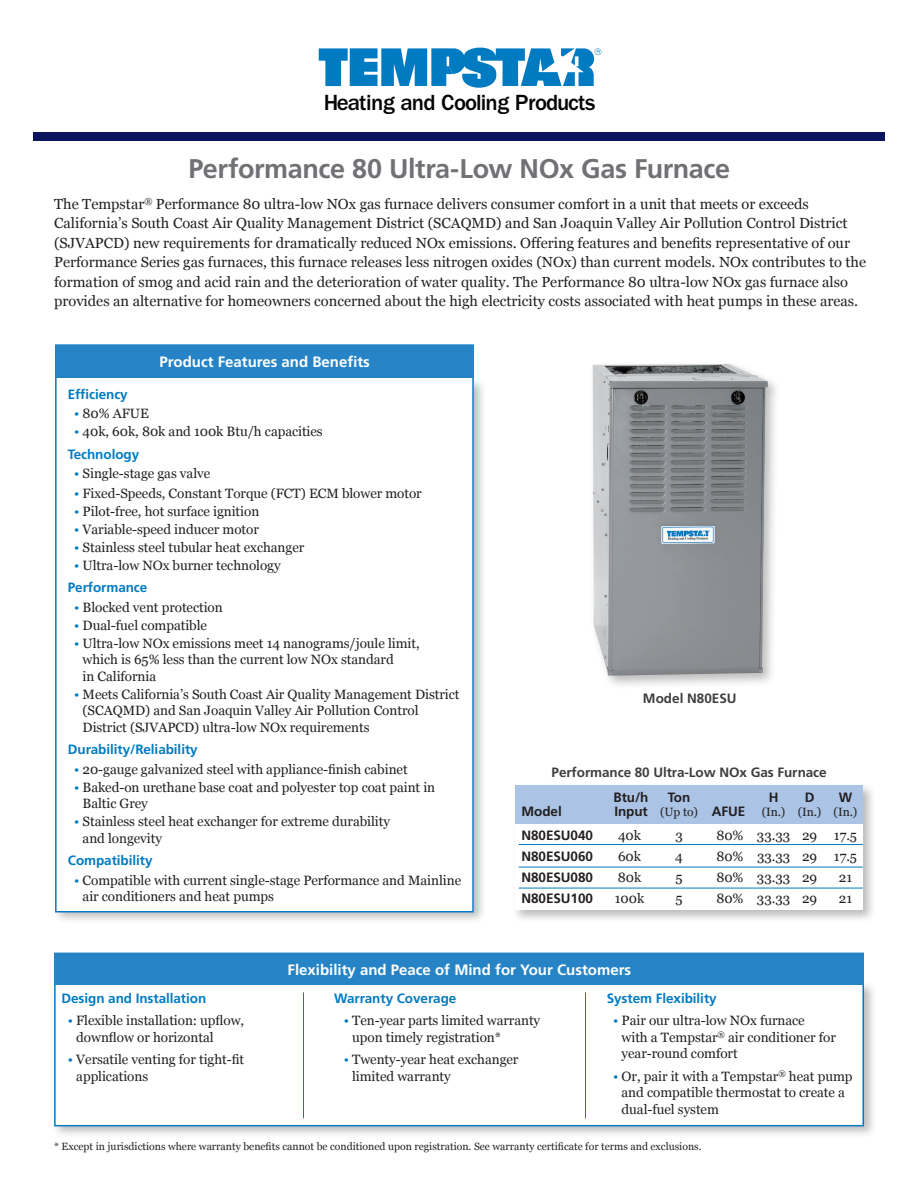
<style>
.page{position:relative;width:918px;height:1188px;background:#fff}
.page>*{position:absolute;margin:0;border:0;box-sizing:border-box;transform-origin:0 0}
.H-Main_Header{font:700 27px "Frutiger LT Std";letter-spacing:-.015em;color:#717074}
.t1{font:500 22.8px "ITC Franklin Gothic Std";letter-spacing:-.04em;color:#040503}
.t2{font:700 15px "Frutiger LT Std";color:#fff}
.t3{font:14.7px/19.5px "Georgia";color:#231f20}
.t4{font:13.5px/16.5px "Georgia";letter-spacing:-.005em;color:#231f20}
.t5{font:700 13.5px "Frutiger LT Std";letter-spacing:-.005em;color:#007bc2}
.t6{font:700 13.5px "Frutiger LT Std";letter-spacing:-.005em;color:#231f20}
.t7{font:700 13.5px "Frutiger LT Std";letter-spacing:-.005em;color:#3e3e3f}
.t8{font:12px "Georgia";letter-spacing:-.005em;color:#231f20}
.t9{font:10.5px "Georgia";color:#231f20}
.s1{color:#007bc2}
.s2{font-family:"Frutiger LT Std";font-weight:700;font-size:13.5px}
</style>
<div class="page">
<div style="left:51px;top:981px;width:826px;height:157px;background:#231f20;opacity:.3"></div>
<div style="left:54px;top:984px;width:810px;height:141px;background:#fff"></div>
<div style="left:53px;top:377px;width:434px;height:547px;background:#231f20;opacity:.3"></div>
<div style="left:56px;top:381px;width:418px;height:530px;background:#fff"></div>
<div style="left:55px;top:344px;width:419px;height:568px;border:2px solid #007bc2"></div>
<div style="left:54px;top:953px;width:810px;height:173px;border:2px solid #007bc2"></div>
<div style="left:56px;top:345px;width:418px;height:33px;background:#2684c6"></div>
<div style="left:55px;top:953px;width:809px;height:32px;background:#2684c6"></div>
<div style="left:512px;top:782px;width:364px;height:141px;background:#231f20;opacity:.3"></div>
<div style="left:516px;top:785px;width:347px;height:125px;background:#fff"></div>
<div style="left:516px;top:785px;width:347px;height:39px;background:#abc3e5"></div>
<hr style="left:519px;top:844px;width:344px;height:1px;background:#007bc2">
<hr style="left:519px;top:867px;width:344px;height:1px;background:#007bc2">
<hr style="left:519px;top:888px;width:344px;height:1px;background:#007bc2">
<hr style="left:303px;top:992px;width:1px;height:126px;background:#007bc2">
<hr style="left:585px;top:992px;width:1px;height:126px;background:#007bc2">
<div style="left:589px;top:360px;width:193px;height:330px;background:#231f20;opacity:.3"></div>
<img style="left:592px;top:364px;width:176px;height:312px">
<svg style="left:319px;top:48px;width:282px;height:40px"></svg>
<div style="left:33px;top:133px;width:852px;height:8px;background:#0b145e"></div>
<p class="t1" style="left:324px;top:89px;width:273px">Heating and Cooling Products</p>
<p class="H-Main_Header" style="left:188px;top:153px;width:543px">Performance 80 Ultra-Low NOx Gas Furnace</p>
<p class="t3" style="left:54px;top:194px;width:814px">The Tempstar<sup>®</sup> Performance 80 ultra-low NOx gas furnace delivers consumer comfort in a unit that meets or exceeds California’s South Coast Air Quality Management District (SCAQMD) and San Joaquin Valley Air Pollution Control District (SJVAPCD) new requirements for dramatically reduced NOx emissions. Offering features and benefits representative of our Performance Series gas furnaces, this furnace releases less nitrogen oxides (NOx) than current models. NOx contributes to the formation of smog and acid rain and the deterioration of water quality. The Performance 80 ultra-low NOx gas furnace also provides an alternative for homeowners concerned about the high electricity costs associated with heat pumps in these areas.</p>
<p class="t2" style="left:160px;top:353px;width:212px">Product Features and Benefits</p>
<p class="t5" style="left:68px;top:386px;width:61px">Efficiency</p>
<p class="t4" style="left:74px;top:405px;width:76px"><span class="s1">•</span> 80% AFUE</p>
<p class="t4" style="left:74px;top:423px;width:250px"><span class="s1">•</span> 40k, 60k, 80k and 100k Btu/h capacities</p>
<p class="t5" style="left:68px;top:446px;width:73px">Technology</p>
<p class="t4" style="left:74px;top:465px;width:138px"><span class="s1">•</span> Single-stage gas valve</p>
<p class="t4" style="left:74px;top:484px;width:349px"><span class="s1">•</span> Fixed-Speeds, Constant Torque (FCT) ECM blower motor</p>
<p class="t4" style="left:74px;top:502px;width:187px"><span class="s1">•</span> Pilot-free, hot surface ignition</p>
<p class="t4" style="left:74px;top:520px;width:186px"><span class="s1">•</span> Variable-speed inducer motor</p>
<p class="t4" style="left:74px;top:538px;width:232px"><span class="s1">•</span> Stainless steel tubular heat exchanger</p>
<p class="t4" style="left:74px;top:556px;width:208px"><span class="s1">•</span> Ultra-low NOx burner technology</p>
<p class="t5" style="left:68px;top:579px;width:81px">Performance</p>
<p class="t4" style="left:74px;top:598px;width:150px"><span class="s1">•</span> Blocked vent protection</p>
<p class="t4" style="left:74px;top:616px;width:134px"><span class="s1">•</span> Dual-fuel compatible</p>
<p class="t4" style="left:83px;top:634px;width:339px;text-indent:-8px"><span class="s1">•</span> Ultra-low NOx emissions meet 14 nanograms/joule limit, which is 65% less than the current low NOx standard<br>in California</p>
<p class="t4" style="left:83px;top:685px;width:378px;text-indent:-8px"><span class="s1">•</span> Meets California’s South Coast Air Quality Management District (SCAQMD) and San Joaquin Valley Air Pollution Control<br>District (SJVAPCD) ultra-low NOx requirements</p>
<p class="t5" style="left:68px;top:741px;width:131px">Durability/Reliability</p>
<p class="t4" style="left:74px;top:760px;width:335px"><span class="s1">•</span> 20-gauge galvanized steel with appliance-finish cabinet</p>
<p class="t4" style="left:83px;top:778px;width:354px;text-indent:-8px"><span class="s1">•</span> Baked-on urethane base coat and polyester top coat paint in<br>Baltic Grey</p>
<p class="t4" style="left:83px;top:813px;width:309px;text-indent:-8px"><span class="s1">•</span> Stainless steel heat exchanger for extreme durability and longevity</p>
<p class="t5" style="left:68px;top:852px;width:86px">Compatibility</p>
<p class="t4" style="left:83px;top:871px;width:380px;text-indent:-8px"><span class="s1">•</span> Compatible with current single-stage Performance and Mainline air conditioners and heat pumps</p>
<p class="t7" style="left:643px;top:690px;width:95px">Model N80ESU</p>
<p class="t7" style="left:552px;top:764px;width:277px">Performance 80 Ultra-Low NOx Gas Furnace</p>
<p class="t6" style="left:614px;top:790px;width:36px">Btu/h</p>
<p class="t6" style="left:668px;top:790px;width:24px">Ton</p>
<p class="t6" style="left:769px;top:790px;width:11px">H</p>
<p class="t6" style="left:805px;top:790px;width:11px">D</p>
<p class="t6" style="left:839px;top:790px;width:15px">W</p>
<p class="t6" style="left:522px;top:803px;width:42px">Model</p>
<p class="t8" style="left:614px;top:803px;width:245px"><span class="s2">Input</span> (Up to) <span class="s2">AFUE</span> (In.) (In.) (In.)</p>
<p class="t6" style="left:522px;top:827px;width:73px">N80ESU040</p>
<p class="t4" style="left:618px;top:826px;width:25px">40k</p>
<p class="t4" style="left:675px;top:826px;width:9px">3</p>
<p class="t4" style="left:716px;top:826px;width:142px">80% 33.33 29 17.5</p>
<p class="t6" style="left:522px;top:848px;width:73px">N80ESU060</p>
<p class="t4" style="left:618px;top:847px;width:25px">60k</p>
<p class="t4" style="left:675px;top:847px;width:9px">4</p>
<p class="t4" style="left:716px;top:847px;width:142px">80% 33.33 29 17.5</p>
<p class="t6" style="left:522px;top:869px;width:73px">N80ESU080</p>
<p class="t4" style="left:618px;top:868px;width:25px">80k</p>
<p class="t4" style="left:676px;top:868px;width:9px">5</p>
<p class="t4" style="left:716px;top:868px;width:102px">80% 33.33 29</p>
<p class="t4" style="left:839px;top:868px;width:15px">21</p>
<p class="t6" style="left:522px;top:890px;width:73px">N80ESU100</p>
<p class="t4" style="left:615px;top:889px;width:31px">100k</p>
<p class="t4" style="left:676px;top:889px;width:9px">5</p>
<p class="t4" style="left:716px;top:889px;width:102px">80% 33.33 29</p>
<p class="t4" style="left:839px;top:889px;width:15px">21</p>
<p class="t5" style="left:62px;top:990px;width:146px">Design and Installation</p>
<p class="t4" style="left:76px;top:1012px;width:169px;text-indent:-8px"><span class="s1">•</span> Flexible installation: upflow, downflow or horizontal</p>
<p class="t4" style="left:76px;top:1051px;width:169px;text-indent:-8px"><span class="s1">•</span> Versatile venting for tight-fit applications</p>
<p class="t2" style="left:288px;top:961px;width:345px">Flexibility and Peace of Mind for Your Customers</p>
<p class="t5" style="left:334px;top:990px;width:124px">Warranty Coverage</p>
<p class="t4" style="left:352px;top:1012px;width:190px;text-indent:-8px"><span class="s1">•</span> Ten-year parts limited warranty upon timely registration*</p>
<p class="t4" style="left:352px;top:1051px;width:168px;text-indent:-8px"><span class="s1">•</span> Twenty-year heat exchanger limited warranty</p>
<p class="t5" style="left:607px;top:990px;width:111px">System Flexibility</p>
<p class="t4" style="left:622px;top:1012px;width:216px;text-indent:-8px"><span class="s1">•</span> Pair our ultra-low NOx furnace<br>with a Tempstar<sup>®</sup> air conditioner for year-round comfort</p>
<p class="t4" style="left:622px;top:1067px;width:233px;text-indent:-8px"><span class="s1">•</span> Or, pair it with a Tempstar<sup>®</sup> heat pump and compatible thermostat to create a dual-fuel system</p>
<p class="t9" style="left:54px;top:1139px;width:649px">* Except in jurisdictions where warranty benefits cannot be conditioned upon registration. See warranty certificate for terms and exclusions.</p>
</div>
